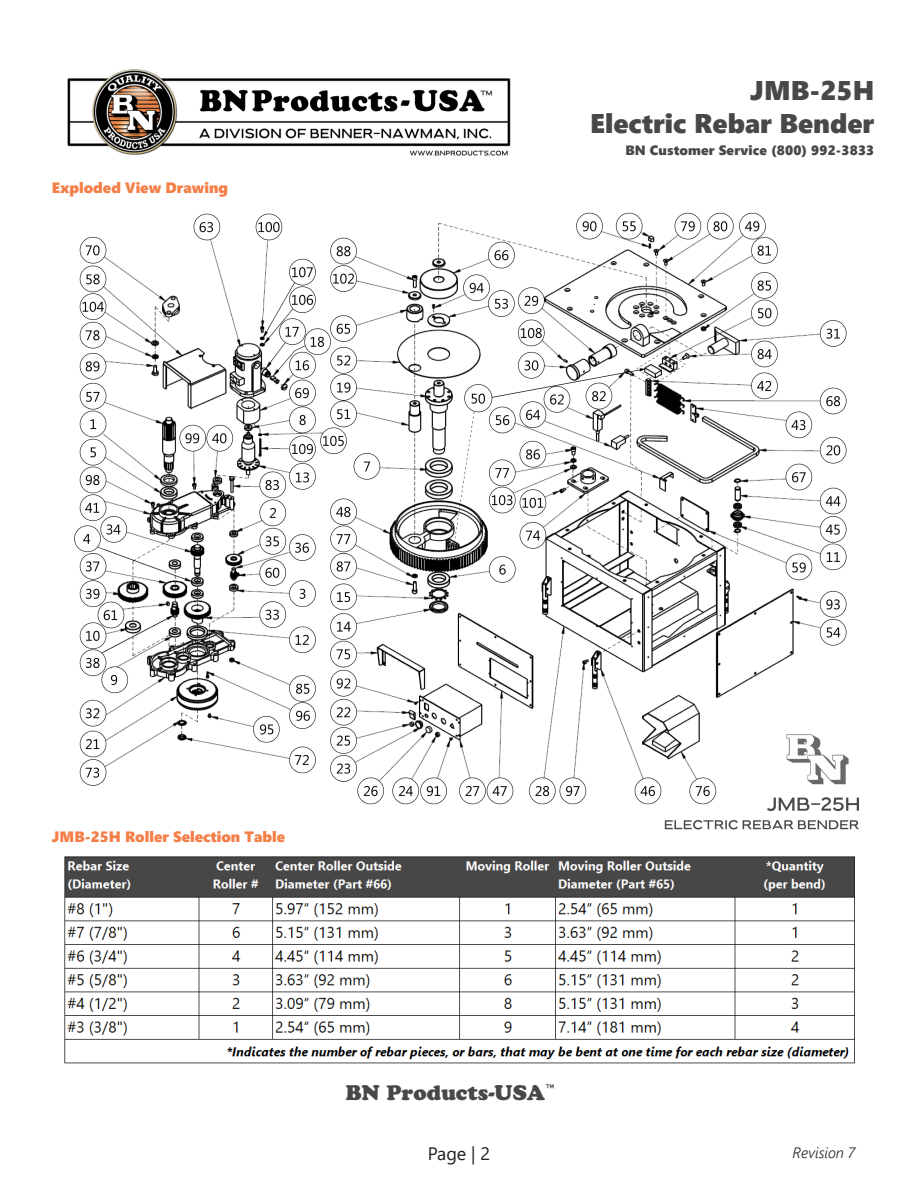
<style>
.page{position:relative;width:918px;height:1188px;background:#fff}
.page>*{position:absolute;margin:0;border:0;box-sizing:border-box;transform-origin:0 0}
.t1{font:27px/32.4px "Segoe UI Black";color:#474847;text-align:right}
.t2{font:21px "Cooper Black Std";color:#474847}
.t3{font:18px "Segoe UI";color:#231f20}
.t4{font:15px "Segoe UI Black";color:#f47f48}
.t5{font:italic 300 15px "Segoe UI";color:#231f20}
.t6{font:13.5px "Segoe UI Black";letter-spacing:.01em;color:#474847}
.s1{font-family:"Fireside";font-size:22.5px}
</style>
<div class="page">
<img style="left:67px;top:69px;width:444px;height:87px">
<img style="left:64px;top:856px;width:791px;height:208px">
<img style="left:74px;top:212px;width:785px;height:618px">
<p class="t4" style="left:52px;top:176px;width:178px">Exploded View Drawing</p>
<h1 class="t1" style="left:590px;top:73px;width:286px">JMB-25H<br>Electric Rebar Bender</h1>
<p class="t6" style="left:625px;top:141px;width:250px">BN Customer Service (800) 992-3833</p>
<p class="t4" style="left:52px;top:825px;width:235px">JMB-25H Roller Selection Table</p>
<h2 class="t2" style="left:346px;top:1080px;width:210px">BN Products-USA<span class="s1">™</span></h2>
<p class="t3" style="left:428px;top:1137px;width:64px">Page | 2</p>
<p class="t5" style="left:793px;top:1138px;width:64px">Revision 7</p>
</div>
